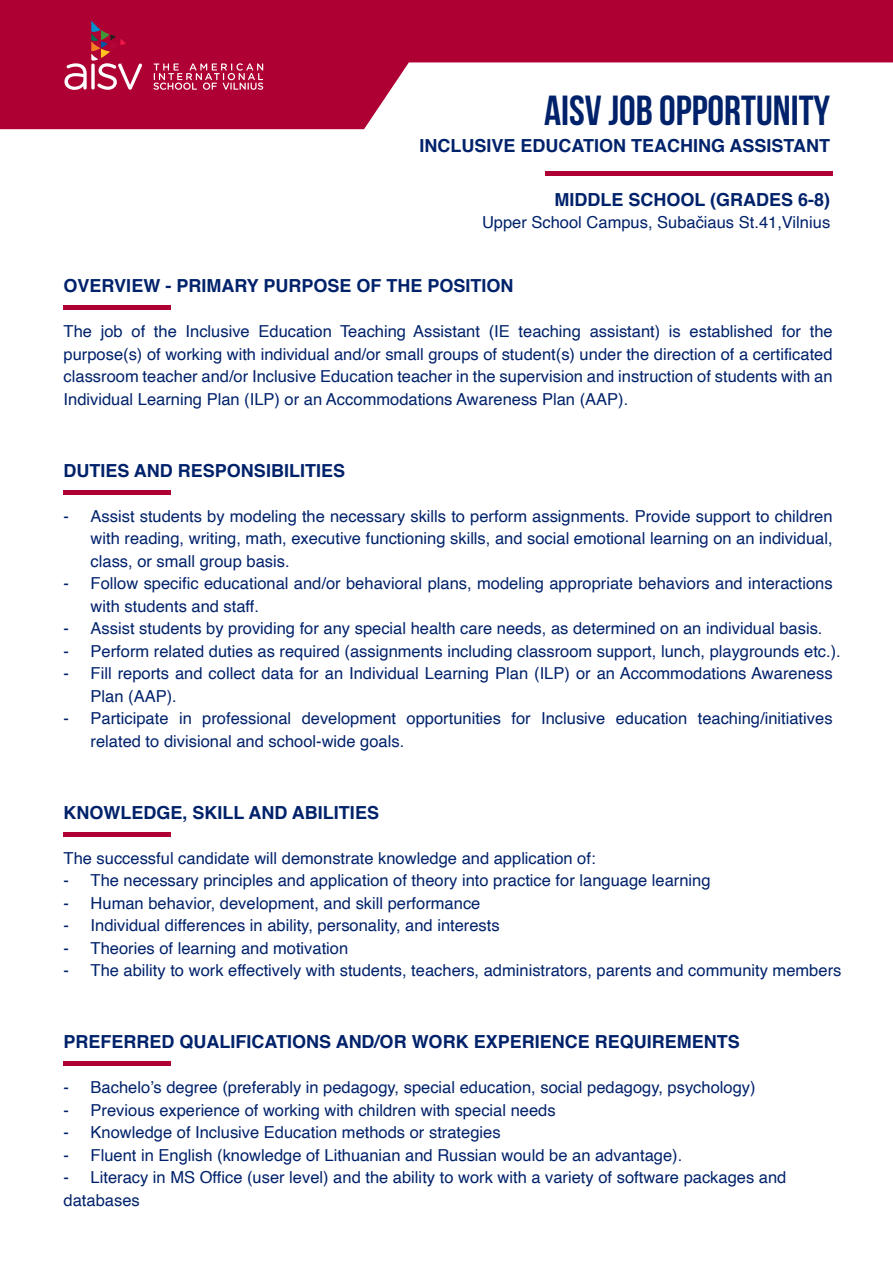
<style>
.page{position:relative;width:893px;height:1263px;background:#fff}
.page>*{position:absolute;margin:0;border:0;box-sizing:border-box;transform-origin:0 0}
.t1{font:42px "Bebas Neue";color:#00226b}
.t2{font:700 18px "Helvetica";color:#00226b}
.t3{font:16.5px/22.5px "Helvetica";color:#00226b}
</style>
<div class="page">
<div style="left:0;top:0;width:893px;height:178px;background:#ae0032"></div>
<svg style="left:0;top:62px;width:893px;height:433px"></svg>
<svg style="left:64px;top:21px;width:78px;height:69px"></svg>
<svg style="left:154px;top:63px;width:109px;height:27px"></svg>
<hr style="left:546px;top:171px;width:287px;height:4px;background:#ae0032">
<div style="left:64px;top:305px;width:107px;height:5px;background:#ae0032"></div>
<div style="left:64px;top:490px;width:107px;height:5px;background:#ae0032"></div>
<hr style="left:64px;top:832px;width:107px;height:4px;background:#ae0032">
<div style="left:64px;top:1061px;width:107px;height:5px;background:#ae0032"></div>
<h1 class="t1" style="left:544px;top:87px;width:288px">AISV JOB OPPORTUNITY</h1>
<p class="t2" style="left:420px;top:131px;width:412px">INCLUSIVE EDUCATION TEACHING ASSISTANT</p>
<p class="t2" style="left:555px;top:185px;width:277px">MIDDLE SCHOOL (GRADES 6-8)</p>
<p class="t3" style="left:482px;top:212px;width:350px">Upper School Campus, Subačiaus St.41,Vilnius</p>
<p class="t2" style="left:64px;top:271px;width:451px">OVERVIEW - PRIMARY PURPOSE OF THE POSITION</p>
<p class="t3" style="left:64px;top:320px;width:771px;text-align:justify">The job of the Inclusive Education Teaching Assistant (IE teaching assistant) is established for the purpose(s) of working with individual and/or small groups of student(s) under the direction of a certificated classroom teacher and/or Inclusive Education teacher in the supervision and instruction of students with an Individual Learning Plan (ILP) or an Accommodations Awareness Plan (AAP).</p>
<p class="t2" style="left:64px;top:456px;width:283px">DUTIES AND RESPONSIBILITIES</p>
<p class="t3" style="left:91px;top:505px;width:743px;text-align:justify;text-indent:-27px">- Assist students by modeling the necessary skills to perform assignments. Provide support to children with reading, writing, math, executive functioning skills, and social emotional learning on an individual, class, or small group basis.</p>
<p class="t3" style="left:91px;top:573px;width:743px;text-indent:-27px">- Follow specific educational and/or behavioral plans, modeling appropriate behaviors and interactions with students and staff.</p>
<p class="t3" style="left:64px;top:618px;width:760px">- Assist students by providing for any special health care needs, as determined on an individual basis.</p>
<p class="t3" style="left:64px;top:640px;width:779px">- Perform related duties as required (assignments including classroom support, lunch, playgrounds etc.).</p>
<p class="t3" style="left:91px;top:663px;width:743px;text-indent:-27px">- Fill reports and collect data for an Individual Learning Plan (ILP) or an Accommodations Awareness<br>Plan (AAP).</p>
<p class="t3" style="left:91px;top:708px;width:743px;text-indent:-27px">- Participate in professional development opportunities for Inclusive education teaching/initiatives related to divisional and school-wide goals.</p>
<p class="t2" style="left:64px;top:798px;width:317px">KNOWLEDGE, SKILL AND ABILITIES</p>
<p class="t3" style="left:64px;top:847px;width:533px">The successful candidate will demonstrate knowledge and application of:</p>
<p class="t3" style="left:64px;top:869px;width:648px">- The necessary principles and application of theory into practice for language learning</p>
<p class="t3" style="left:64px;top:892px;width:418px">- Human behavior, development, and skill performance</p>
<p class="t3" style="left:64px;top:915px;width:438px">- Individual differences in ability, personality, and interests</p>
<p class="t3" style="left:64px;top:937px;width:286px">- Theories of learning and motivation</p>
<p class="t3" style="left:64px;top:960px;width:779px">- The ability to work effectively with students, teachers, administrators, parents and community members</p>
<p class="t2" style="left:64px;top:1027px;width:678px">PREFERRED QUALIFICATIONS AND/OR WORK EXPERIENCE REQUIREMENTS</p>
<p class="t3" style="left:64px;top:1076px;width:693px">- Bachelo’s degree (preferably in pedagogy, special education, social pedagogy, psychology)</p>
<p class="t3" style="left:64px;top:1099px;width:493px">- Previous experience of working with children with special needs</p>
<p class="t3" style="left:64px;top:1121px;width:438px">- Knowledge of Inclusive Education methods or strategies</p>
<p class="t3" style="left:64px;top:1144px;width:620px">- Fluent in English (knowledge of Lithuanian and Russian would be an advantage).</p>
<p class="t3" style="left:64px;top:1167px;width:724px">- Literacy in MS Office (user level) and the ability to work with a variety of software packages and databases</p>
</div>
